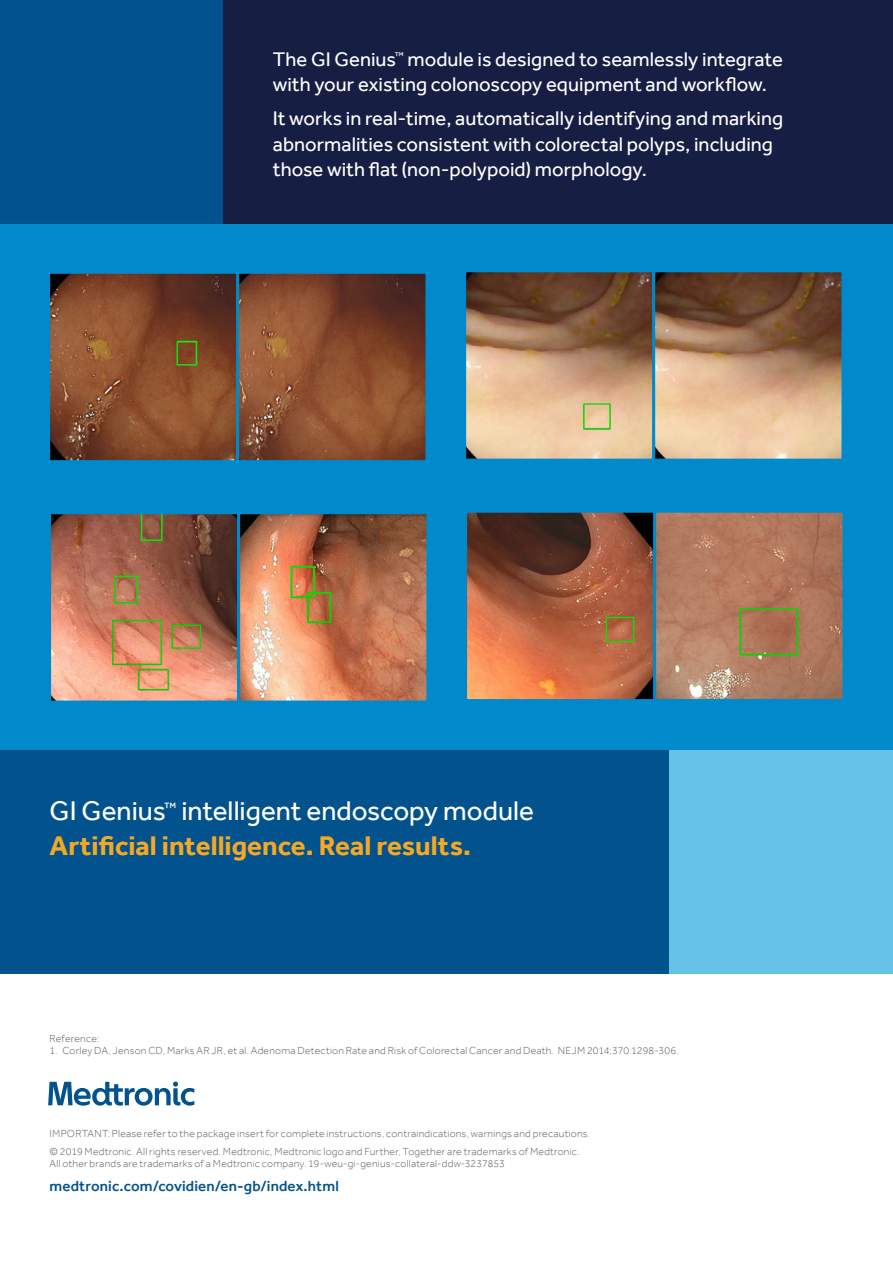
<style>
.page{position:relative;width:893px;height:1263px;background:#fff}
.page>*{position:absolute;margin:0;border:0;box-sizing:border-box;transform-origin:0 0}
.t1{font:700 27.75px/34.5px "Effra";color:#f5a826}
.t2{font:20.25px/25.5px "Effra";color:#fff}
.t3{font:500 15px "Effra";letter-spacing:.01em;color:#02528e}
.t4{font:300 10.5px/18.3px "Effra";letter-spacing:.02em;color:#58595b}
.s1{font-weight:400;color:#fff}
</style>
<div class="page">
<div style="left:0;top:223px;width:893px;height:529px;background:#008acb"></div>
<div style="left:0;top:0;width:223px;height:223px;background:#02528e"></div>
<div style="left:0;top:750px;width:670px;height:224px;background:#02528e"></div>
<div style="left:223px;top:0;width:670px;height:223px;background:#171e43"></div>
<svg style="left:48px;top:1081px;width:146px;height:24px"></svg>
<img style="left:51px;top:275px;width:373px;height:184px">
<div style="left:47px;top:271px;width:192px;height:192px;border:3px solid #008acb"></div>
<div style="left:236px;top:271px;width:192px;height:192px;border:3px solid #008acb"></div>
<img style="left:467px;top:273px;width:373px;height:185px">
<div style="left:463px;top:269px;width:192px;height:193px;border:3px solid #008acb"></div>
<div style="left:652px;top:269px;width:192px;height:193px;border:3px solid #008acb"></div>
<img style="left:52px;top:515px;width:373px;height:184px">
<div style="left:48px;top:511px;width:192px;height:192px;border:3px solid #008acb"></div>
<div style="left:237px;top:511px;width:192px;height:192px;border:3px solid #008acb"></div>
<img style="left:468px;top:514px;width:373px;height:184px">
<div style="left:464px;top:510px;width:192px;height:192px;border:3px solid #008acb"></div>
<div style="left:653px;top:510px;width:192px;height:192px;border:3px solid #008acb"></div>
<div style="left:670px;top:750px;width:223px;height:223px;background:#64c3e6"></div>
<h2 class="t2" style="left:273px;top:46px;width:512px">The GI Genius<sup>™</sup> module is designed to seamlessly integrate with your existing colonoscopy equipment and workflow.</h2>
<h2 class="t2" style="left:273px;top:106px;width:512px">It works in real-time, automatically identifying and marking abnormalities consistent with colorectal polyps, including those with flat (non-polypoid) morphology.</h2>
<h1 class="t1" style="left:50px;top:793px;width:486px"><span class="s1">GI Genius</span><sup>™</sup> <span class="s1">intelligent endoscopy module<br></span>Artificial intelligence. Real results.</h1>
<p class="t4" style="left:50px;top:1030px;width:51px">Reference:</p>
<p class="t4" style="left:50px;top:1042px;width:631px">1. Corley DA, Jenson CD, Marks AR JR, et al. Adenoma Detection Rate and Risk of Colorectal Cancer and Death. NEJM 2014;370:1298-306.</p>
<p class="t4" style="left:50px;top:1124px;width:542px">IMPORTANT: Please refer to the package insert for complete instructions, contraindications, warnings and precautions. © 2019 Medtronic. All rights reserved. Medtronic, Medtronic logo and Further, Together are trademarks of Medtronic.</p>
<p class="t4" style="left:50px;top:1154px;width:457px">All other brands are trademarks of a Medtronic company. 19-weu-gi-genius-collateral-ddw-3237853</p>
<h3 class="t3" style="left:50px;top:1177px;width:291px">medtronic.com/covidien/en-gb/index.html</h3>
</div>
